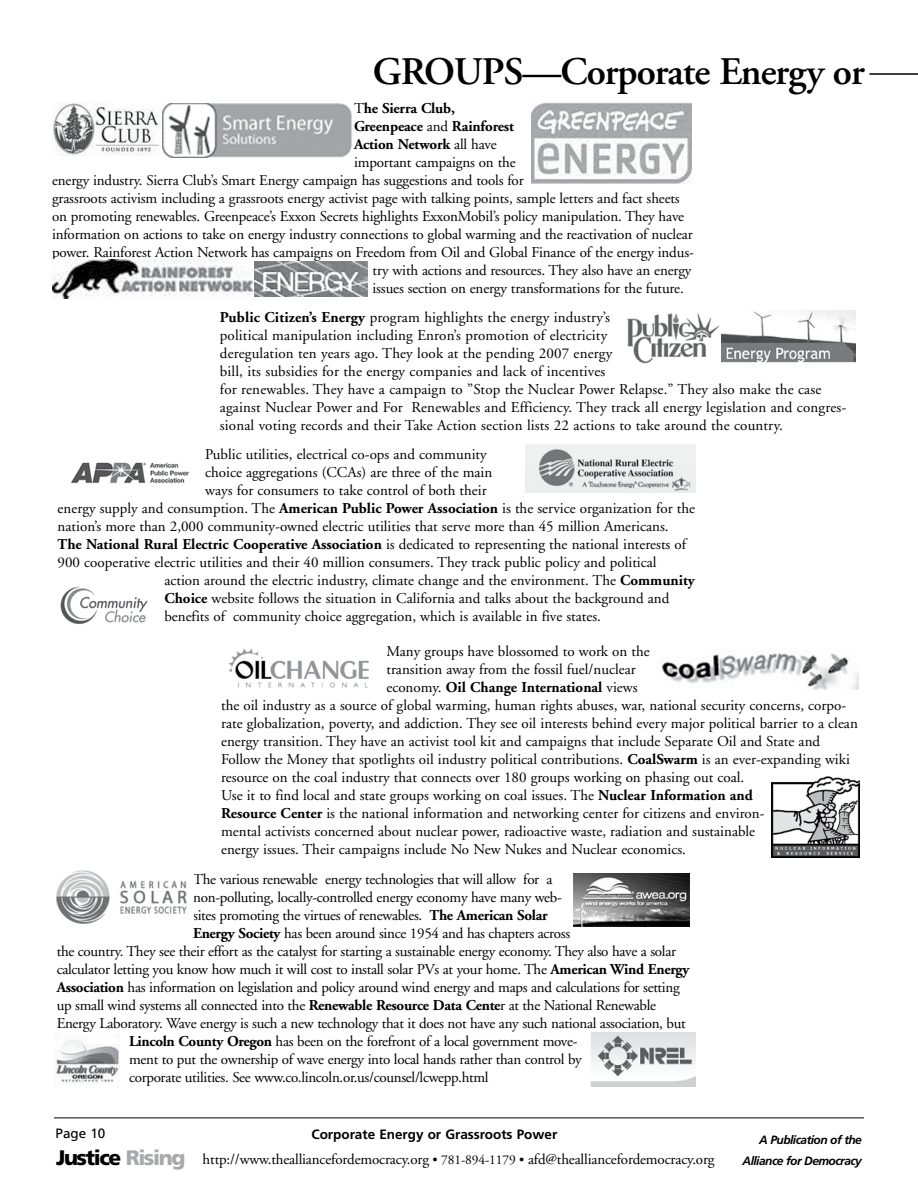
<style>
.page{position:relative;width:918px;height:1188px;background:#fff}
.page>*{position:absolute;margin:0;border:0;box-sizing:border-box;transform-origin:0 0}
.t1{font:600 39px "Adobe Garamond";letter-spacing:-.025em;color:#000}
.t2{font:900 21px "Frutiger";letter-spacing:-.065em;color:#000}
.t3{font:15px/18px "Adobe Garamond";color:#000}
.t4{font:15px "Adobe Garamond";letter-spacing:-.02em;color:#000}
.t5{font:700 15px "Adobe Garamond";letter-spacing:-.01em;color:#000}
.t6{font:700 13.5px "Frutiger";color:#000}
.t7{font:13.5px "Frutiger";color:#000}
.t8{font:italic 700 12px "Frutiger";letter-spacing:-.045em;color:#000}
.s1{font-weight:400}
.s2{font-weight:700}
.s3{color:#a7a9ac}
.s4{font-size:13.5px}
</style>
<div class="page">
<hr style="left:54px;top:1118px;width:810px;height:1px;background:#000">
<img style="left:627px;top:313px;width:93px;height:51px">
<svg style="left:721px;top:311px;width:135px;height:52px"></svg>
<img style="left:721px;top:311px;width:134px;height:51px">
<img style="left:60px;top:586px;width:88px;height:38px">
<img style="left:526px;top:444px;width:170px;height:48px">
<img style="left:662px;top:653px;width:197px;height:36px">
<hr style="left:869px;top:73px;width:49px;height:2px;background:#000">
<img style="left:162px;top:103px;width:190px;height:54px">
<img style="left:532px;top:102px;width:159px;height:82px">
<img style="left:53px;top:259px;width:199px;height:39px">
<img style="left:53px;top:102px;width:107px;height:54px">
<img style="left:71px;top:462px;width:118px;height:22px">
<img style="left:56px;top:870px;width:131px;height:54px">
<img style="left:55px;top:1040px;width:65px;height:44px">
<img style="left:228px;top:648px;width:141px;height:40px">
<img style="left:590px;top:1032px;width:106px;height:54px">
<img style="left:772px;top:776px;width:87px;height:81px">
<img style="left:574px;top:874px;width:116px;height:52px">
<img style="left:254px;top:261px;width:113px;height:35px">
<h1 class="t1" style="left:373px;top:50px;width:493px">GROUPS—Corporate Energy or</h1>
<p class="t5" style="left:354px;top:100px;width:103px"><span class="s1">T</span>he Sierra Club,</p>
<p class="t5" style="left:354px;top:118px;width:162px">Greenpeace <span class="s1">and</span> Rainforest</p>
<p class="t5" style="left:354px;top:136px;width:144px">Action Network <span class="s1">all have</span></p>
<p class="t3" style="left:354px;top:154px;width:163px">important campaigns on the</p>
<p class="t3" style="left:52px;top:172px;width:473px">energy industry. Sierra Club’s Smart Energy campaign has suggestions and tools for</p>
<p class="t3" style="left:52px;top:190px;width:629px">grassroots activism including a grassroots energy activist page with talking points, sample letters and fact sheets</p>
<p class="t3" style="left:52px;top:208px;width:634px">on promoting renewables. Greenpeace’s Exxon Secrets highlights ExxonMobil’s policy manipulation. They have</p>
<p class="t3" style="left:52px;top:226px;width:642px">information on actions to take on energy industry connections to global warming and the reactivation of nuclear</p>
<p class="t3" style="left:52px;top:244px;width:643px">power. Rainforest Action Network has campaigns on Freedom from Oil and Global Finance of the energy indus-</p>
<p class="t3" style="left:373px;top:262px;width:320px">try with actions and resources. They also have an energy</p>
<p class="t3" style="left:373px;top:280px;width:313px">issues section on energy transformations for the future.</p>
<p class="t3" style="left:220px;top:309px;width:628px"><span class="s2">Public Citizen’s Energy</span> program highlights the energy industry’s<br>political manipulation including Enron’s promotion of electricity<br>deregulation ten years ago. They look at the pending 2007 energy<br>bill, its subsidies for the energy companies and lack of incentives<br>for renewables. They have a campaign to ”Stop the Nuclear Power Relapse.” They also make the case against Nuclear Power and For Renewables and Efficiency. They track all energy legislation and congres&shy;sional voting records and their Take Action section lists 22 actions to take around the country.</p>
<p class="t3" style="left:205px;top:446px;width:283px">Public utilities, electrical co-ops and community</p>
<p class="t3" style="left:205px;top:464px;width:289px">choice aggregations (CCAs) are three of the main</p>
<p class="t3" style="left:205px;top:482px;width:283px">ways for consumers to take control of both their</p>
<p class="t3" style="left:58px;top:500px;width:639px">energy supply and consumption. The <span class="s2">American Public Power Association</span> is the service organization for the</p>
<p class="t3" style="left:58px;top:518px;width:612px">nation’s more than 2,000 community-owned electric utilities that serve more than 45 million Americans.</p>
<p class="t3" style="left:58px;top:536px;width:630px"><span class="s2">The National Rural Electric Cooperative Association</span> is dedicated to representing the national interests of</p>
<p class="t3" style="left:58px;top:554px;width:600px">900 cooperative electric utilities and their 40 million consumers. They track public policy and political</p>
<p class="t3" style="left:164px;top:572px;width:532px">action around the electric industry, climate change and the environment. The <span class="s2">Community</span></p>
<p class="t3" style="left:164px;top:590px;width:506px"><span class="s2">Choice</span> website follows the situation in California and talks about the background and</p>
<p class="t3" style="left:164px;top:608px;width:438px">benefits of community choice aggregation, which is available in five states.</p>
<p class="t3" style="left:386px;top:642px;width:265px">Many groups have blossomed to work on the</p>
<p class="t3" style="left:386px;top:660px;width:251px">transition away from the fossil fuel/nuclear</p>
<p class="t5" style="left:386px;top:679px;width:253px"><span class="s1">economy.</span> Oil Change International <span class="s1">views</span></p>
<p class="t3" style="left:221px;top:696px;width:627px">the oil industry as a source of global warming, human rights abuses, war, national security concerns, corpo-</p>
<p class="t3" style="left:221px;top:714px;width:638px">rate globalization, poverty, and addiction. They see oil interests behind every major political barrier to a clean</p>
<p class="t3" style="left:221px;top:732px;width:601px">energy transition. They have an activist tool kit and campaigns that include Separate Oil and State and</p>
<p class="t3" style="left:221px;top:750px;width:630px">Follow the Money that spotlights oil industry political contributions. <span class="s2">CoalSwarm</span> is an ever-expanding wiki</p>
<p class="t3" style="left:221px;top:768px;width:525px">resource on the coal industry that connects over 180 groups working on phasing out coal.</p>
<p class="t3" style="left:221px;top:786px;width:533px">Use it to find local and state groups working on coal issues. The <span class="s2">Nuclear Information and</span></p>
<p class="t3" style="left:221px;top:804px;width:545px"><span class="s2">Resource Center</span> is the national information and networking center for citizens and environ-</p>
<p class="t3" style="left:221px;top:822px;width:536px">mental activists concerned about nuclear power, radioactive waste, radiation and sustainable</p>
<p class="t3" style="left:221px;top:840px;width:466px">energy issues. Their campaigns include No New Nukes and Nuclear economics.</p>
<p class="t4" style="left:193px;top:871px;width:361px">The various renewable energy technologies that will allow for a</p>
<p class="t4" style="left:193px;top:889px;width:370px">non-polluting, locally-controlled energy economy have many web-</p>
<p class="t4" style="left:193px;top:907px;width:356px">sites promoting the virtues of renewables. <span class="s2">The American Solar</span></p>
<p class="t4" style="left:193px;top:925px;width:379px"><span class="s2">Energy Society</span> has been around since 1954 and has chapters across</p>
<p class="t4" style="left:57px;top:943px;width:621px">the country. They see their effort as the catalyst for starting a sustainable energy economy. They also have a solar</p>
<p class="t4" style="left:57px;top:961px;width:634px">calculator letting you know how much it will cost to install solar PVs at your home. The <span class="s2">American Wind Energy</span></p>
<p class="t4" style="left:57px;top:979px;width:625px"><span class="s2">Association</span> has information on legislation and policy around wind energy and maps and calculations for setting</p>
<p class="t4" style="left:57px;top:997px;width:601px">up small wind systems all connected into the <span class="s2">Renewable Resource Data Cente</span>r at the National Renewable</p>
<p class="t4" style="left:57px;top:1015px;width:631px">Energy Laboratory. Wave energy is such a new technology that it does not have any such national association, but</p>
<p class="t4" style="left:129px;top:1033px;width:450px"><span class="s2">Lincoln County Oregon</span> has been on the forefront of a local government move-</p>
<p class="t4" style="left:129px;top:1051px;width:454px">ment to put the ownership of wave energy into local hands rather than control by</p>
<p class="t4" style="left:129px;top:1069px;width:361px">corporate utilities. See www.co.lincoln.or.us/counsel/lcwepp.html</p>
<p class="t7" style="left:56px;top:1125px;width:51px">Page 10</p>
<h2 class="t2" style="left:56px;top:1145px;width:131px">Justice <span class="s3">Rising</span></h2>
<p class="t6" style="left:311px;top:1126px;width:247px">Corporate Energy or Grassroots Power</p>
<p class="t8" style="left:759px;top:1133px;width:104px">A Publication of the</p>
<p class="t3" style="left:203px;top:1151px;width:513px">http://www.thealliancefordemocracy.org <span class="s4">• 781-894-1179 •</span> afd@thealliancefordemocracy.org</p>
<p class="t8" style="left:743px;top:1154px;width:121px">Alliance for Democracy</p>
</div>
